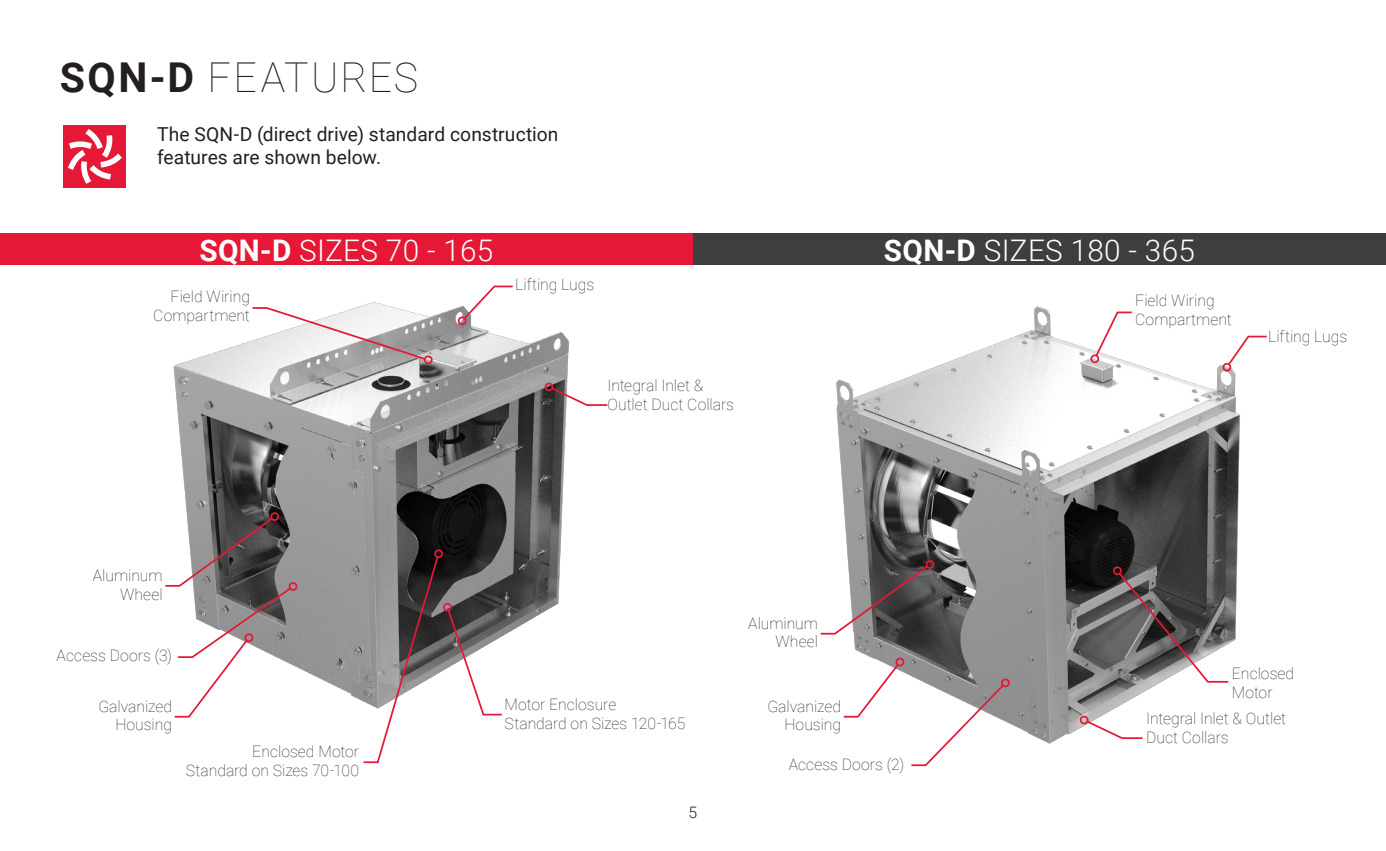
<style>
.page{position:relative;width:1386px;height:851px;background:#fff}
.page>*{position:absolute;margin:0;border:0;box-sizing:border-box;transform-origin:0 0}
.Bullets{font:100 41.12px "Roboto";letter-spacing:.045em;color:#231f20}
.Little_List{font:300 29.75px "Roboto";letter-spacing:.01em;color:#fff}
.Page_Heading{font:19.25px/23.1px "Roboto";color:#231f20}
.Page_Heading-2{font:100 15.75px/18.9px "Roboto";color:#231f20;text-align:right}
.t1{font:300 15.75px "Roboto";color:#231f20}
.s1{font-weight:700}
</style>
<div class="page">
<img style="left:836px;top:306px;width:404px;height:438px">
<img style="left:173px;top:302px;width:396px;height:399px">
<div style="left:0;top:234px;width:693px;height:31px;background:#e51836"></div>
<div style="left:693px;top:234px;width:693px;height:31px;background:#3e3e3f"></div>
<div style="left:63px;top:125px;width:62px;height:63px;background:#e51836"></div>
<svg style="left:68px;top:129px;width:54px;height:55px"></svg>
<svg style="left:1094px;top:310px;width:40px;height:48px"></svg>
<div style="left:1090px;top:354px;width:9px;height:9px;border:2px solid #e51836;border-radius:50%"></div>
<svg style="left:251px;top:306px;width:176px;height:55px"></svg>
<div style="left:424px;top:355px;width:9px;height:9px;border:2px solid #e51836;border-radius:50%"></div>
<div style="left:289px;top:582px;width:8px;height:9px;border:2px solid #e51836;border-radius:50%"></div>
<svg style="left:842px;top:662px;width:58px;height:56px"></svg>
<div style="left:896px;top:657px;width:8px;height:9px;border:2px solid #e51836;border-radius:50%"></div>
<svg style="left:820px;top:564px;width:110px;height:71px"></svg>
<div style="left:926px;top:560px;width:8px;height:9px;border:2px solid #e51836;border-radius:50%"></div>
<div style="left:270px;top:512px;width:9px;height:9px;border:2px solid #e51836;border-radius:50%"></div>
<svg style="left:910px;top:683px;width:95px;height:84px"></svg>
<div style="left:1001px;top:678px;width:9px;height:9px;border:2px solid #e51836;border-radius:50%"></div>
<svg style="left:165px;top:516px;width:128px;height:202px"></svg>
<div style="left:245px;top:633px;width:8px;height:9px;border:2px solid #e51836;border-radius:50%"></div>
<svg style="left:362px;top:555px;width:78px;height:209px"></svg>
<div style="left:434px;top:549px;width:9px;height:9px;border:2px solid #e51836;border-radius:50%"></div>
<svg style="left:1226px;top:335px;width:41px;height:32px"></svg>
<div style="left:1222px;top:363px;width:9px;height:8px;border:2px solid #e51836;border-radius:50%"></div>
<svg style="left:462px;top:285px;width:52px;height:36px"></svg>
<div style="left:458px;top:316px;width:9px;height:9px;border:2px solid #e51836;border-radius:50%"></div>
<svg style="left:1085px;top:719px;width:59px;height:20px"></svg>
<div style="left:1080px;top:715px;width:9px;height:9px;border:2px solid #e51836;border-radius:50%"></div>
<svg style="left:1117px;top:571px;width:113px;height:112px;background:#716c6d"></svg>
<div style="left:1113px;top:566px;width:9px;height:9px;border:2px solid #e51836;border-radius:50%"></div>
<svg style="left:550px;top:386px;width:58px;height:21px"></svg>
<div style="left:545px;top:382px;width:8px;height:9px;border:2px solid #e51836;border-radius:50%"></div>
<svg style="left:446px;top:608px;width:57px;height:108px"></svg>
<div style="left:443px;top:603px;width:9px;height:8px;border:2px solid #e51836;border-radius:50%"></div>
<p class="Bullets" style="left:60px;top:49px;width:360px"><span class="s1">SQN-D</span> FEATURES</p>
<p class="Page_Heading" style="left:157px;top:122px;width:403px">The SQN-D (direct drive) standard construction features are shown below.</p>
<p class="Little_List" style="left:199px;top:229px;width:295px"><span class="s1">SQN-D</span> SIZES 70 - 165</p>
<p class="Little_List" style="left:884px;top:229px;width:313px"><span class="s1">SQN-D</span> SIZES 180 - 365</p>
<p class="Page_Heading-2" style="left:153px;top:287px;width:98px">Field Wiring<br>Compartment</p>
<p class="Page_Heading-2" style="left:93px;top:565px;width:72px">Aluminum<br>Wheel</p>
<p class="Page_Heading-2" style="left:57px;top:645px;width:117px">Access Doors (3)</p>
<p class="Page_Heading-2" style="left:98px;top:695px;width:75px">Galvanized<br>Housing</p>
<p class="Page_Heading-2" style="left:186px;top:741px;width:175px">Enclosed Motor<br>Standard on Sizes 70-100</p>
<p class="Page_Heading-2" style="left:515px;top:274px;width:81px">Lifting Lugs</p>
<p class="Page_Heading-2" style="left:607px;top:375px;width:128px;text-align:left">Integral Inlet &amp;<br>Outlet Duct Collars</p>
<p class="Page_Heading-2" style="left:505px;top:694px;width:182px;text-align:left">Motor Enclosure<br>Standard on Sizes 120-165</p>
<p class="t1" style="left:689px;top:801px;width:10px">5</p>
<p class="Page_Heading-2" style="left:748px;top:613px;width:72px">Aluminum<br>Wheel</p>
<p class="Page_Heading-2" style="left:767px;top:695px;width:75px">Galvanized<br>Housing</p>
<p class="Page_Heading-2" style="left:789px;top:754px;width:117px">Access Doors (2)</p>
<p class="Page_Heading-2" style="left:1135px;top:290px;width:98px;text-align:left">Field Wiring<br>Compartment</p>
<p class="Page_Heading-2" style="left:1268px;top:326px;width:81px">Lifting Lugs</p>
<p class="Page_Heading-2" style="left:1232px;top:663px;width:64px;text-align:left">Enclosed<br>Motor</p>
<p class="Page_Heading-2" style="left:1146px;top:708px;width:142px;text-align:left">Integral Inlet &amp; Outlet<br>Duct Collars</p>
</div>
